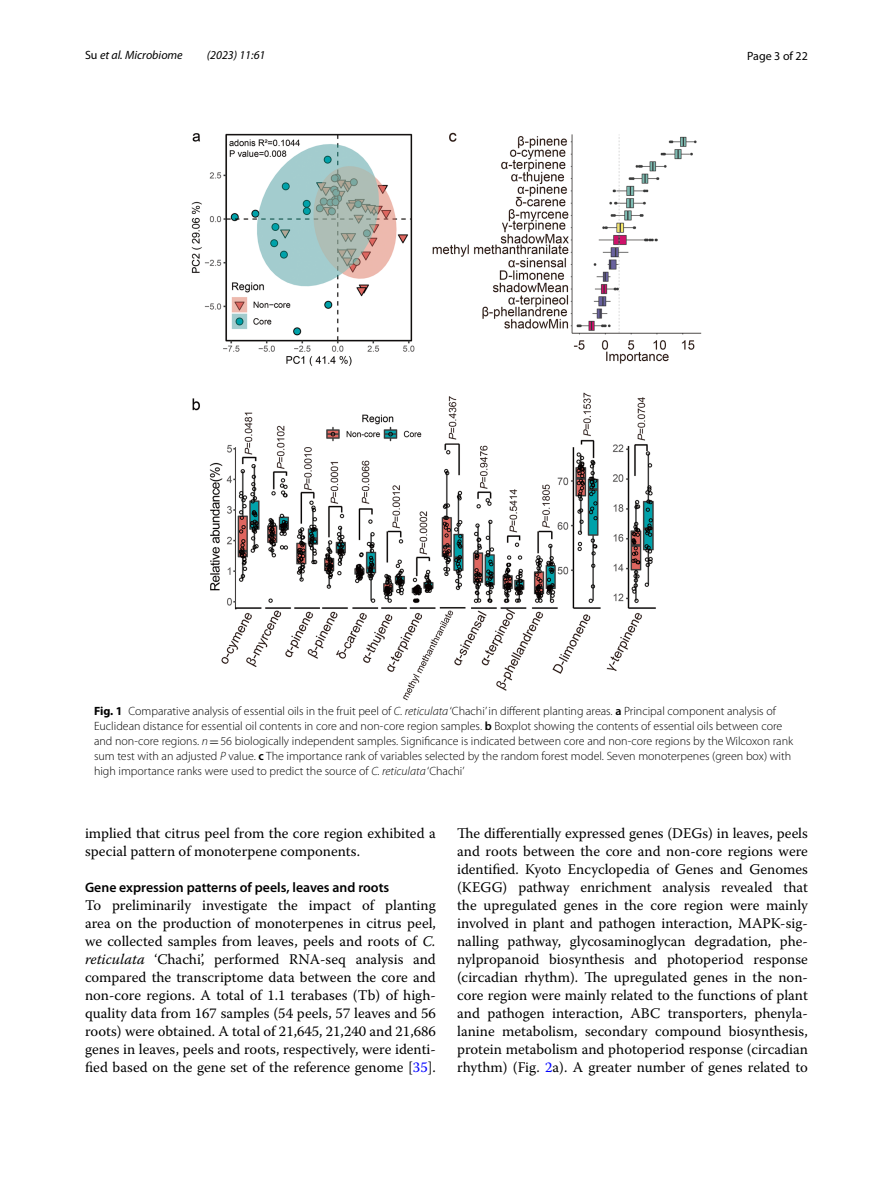
<style>
.page{position:relative;width:893px;height:1187px;background:#fff}
.page>*{position:absolute;margin:0;border:0;box-sizing:border-box;transform-origin:0 0}
.t1{font:14.7px/18px "Warnock Pro";color:#000;text-align:justify}
.t2{font:600 13.8px "Myriad Pro";color:#000}
.t3{font:300 12px/15px "Myriad Pro";color:#000}
.t4{font:italic 12px "Myriad Pro";color:#000}
.t5{font:12px "Myriad Pro";color:#000}
.s1{font-style:normal}
.s2{font-weight:700}
.s3{font-style:italic}
.s4{font-weight:600}
.s5{font-family:"MTSY";font-weight:400}
.s6{color:#00f}
</style>
<div class="page">
<img style="left:191px;top:133px;width:511px;height:567px">
<p class="t4" style="left:85px;top:48px;width:99px"><span class="s1">Su</span> et al. Microbiome</p>
<p class="t4" style="left:207px;top:48px;width:60px">(2023) 11:61</p>
<p class="t5" style="left:747px;top:48px;width:62px">Page 3 of 22</p>
<p class="t3" style="left:94px;top:704px;width:701px"><span class="s2">Fig. 1</span> Comparative analysis of essential oils in the fruit peel of <span class="s3">C. reticulata</span> ‘Chachi’ in different planting areas. <span class="s4">a</span> Principal component analysis of Euclidean distance for essential oil contents in core and non-core region samples. <span class="s4">b</span> Boxplot showing the contents of essential oils between core and non-core regions. <span class="s3">n</span><span class="s5">=</span>56 biologically independent samples. Significance is indicated between core and non-core regions by the Wilcoxon rank sum test with an adjusted <span class="s3">P</span> value. <span class="s4">c</span> The importance rank of variables selected by the random forest model. Seven monoterpenes (green box) with high importance ranks were used to predict the source of <span class="s3">C. reticulata</span> ‘Chachi’</p>
<p class="t1" style="left:85px;top:823px;width:352px">implied that citrus peel from the core region exhibited a special pattern of monoterpene components.</p>
<p class="t2" style="left:85px;top:878px;width:306px">Gene expression patterns of peels, leaves and roots</p>
<p class="t1" style="left:85px;top:895px;width:352px">To preliminarily investigate the impact of planting area on the production of monoterpenes in citrus peel, we collected samples from leaves, peels and roots of <span class="s3">C. reticulata</span> ‘Chachi’, performed RNA-seq analysis and compared the transcriptome data between the core and non-core regions. A total of 1.1 terabases (Tb) of high&shy;quality data from 167 samples (54 peels, 57 leaves and 56 roots) were obtained. A total of 21,645, 21,240 and 21,686 genes in leaves, peels and roots, respectively, were identi&shy;fied based on the gene set of the reference genome [<span class="s6">35</span>].</p>
<p class="t1" style="left:457px;top:823px;width:352px">The differentially expressed genes (DEGs) in leaves, peels and roots between the core and non-core regions were identified. Kyoto Encyclopedia of Genes and Genomes (KEGG) pathway enrichment analysis revealed that the upregulated genes in the core region were mainly involved in plant and pathogen interaction, MAPK-sig&shy;nalling pathway, glycosaminoglycan degradation, phe&shy;nylpropanoid biosynthesis and photoperiod response (circadian rhythm). The upregulated genes in the non&shy;core region were mainly related to the functions of plant and pathogen interaction, ABC transporters, phenyla&shy;lanine metabolism, secondary compound biosynthesis, protein metabolism and photoperiod response (circadian rhythm) (Fig. <span class="s6">2</span>a). A greater number of genes related to</p>
</div>
